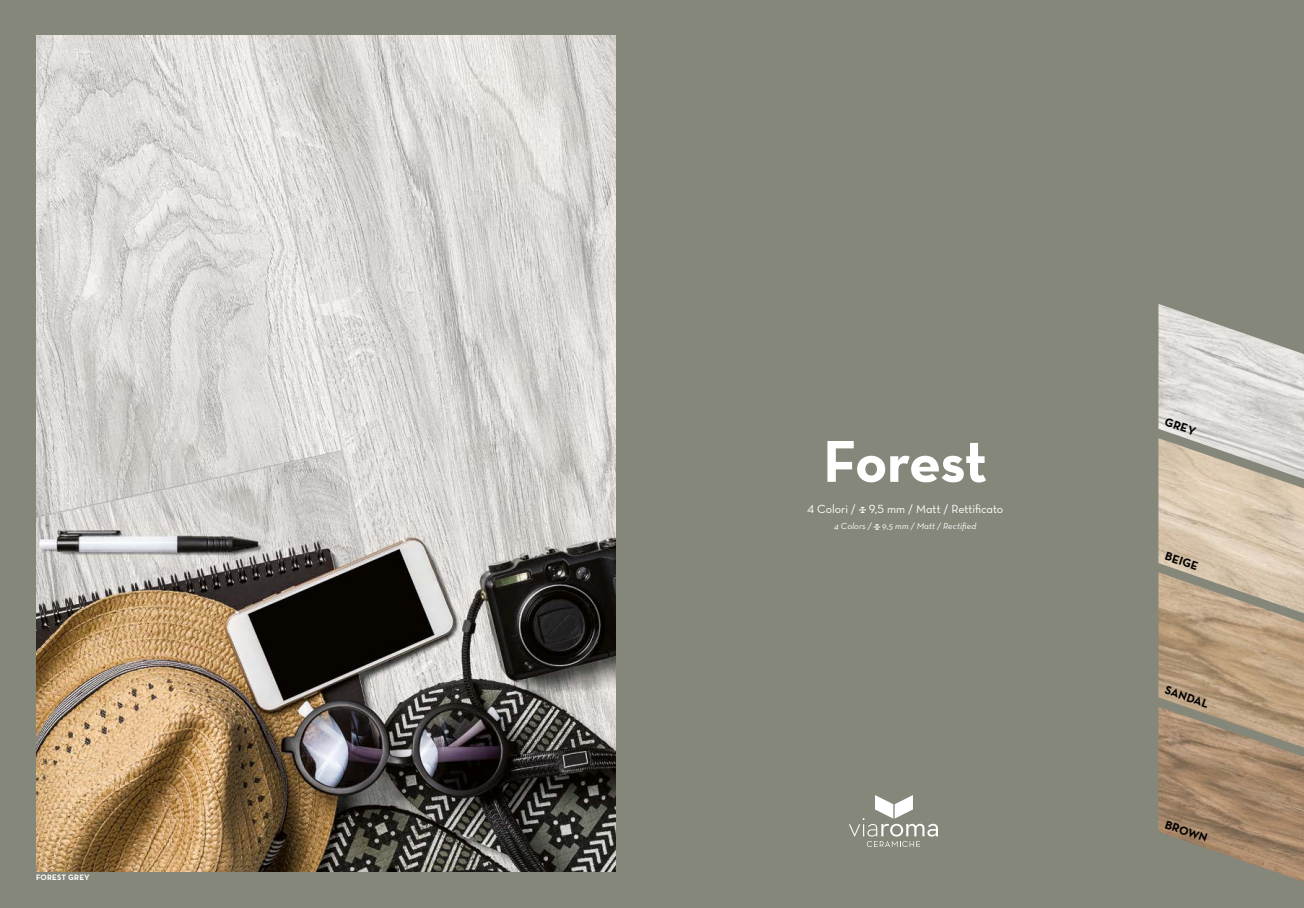
<style>
.page{position:relative;width:1304px;height:908px;background:#fff}
.page>*{position:absolute;margin:0;border:0;box-sizing:border-box;transform-origin:0 0}
.t1{font:700 60px "Neutra Text";letter-spacing:-.02em;color:#fff}
.t2{font:12px "Neutra Text Book Alt";letter-spacing:-.005em;color:#fff}
.t3{font:700 12px "Neutra Text";color:#000}
.t4{font:italic 9px "Neutra Text";letter-spacing:.01em;color:#fff}
.t5{font:700 8px "Neutra Text";letter-spacing:.03em;color:#fff}
</style>
<div class="page">
<div style="left:0;top:0;width:1304px;height:907px;background:#85877a"></div>
<svg style="left:849px;top:795px;width:89px;height:51px"></svg>
<img style="left:1158px;top:747px;width:146px;height:134px">
<img style="left:1158px;top:613px;width:146px;height:134px">
<img style="left:1158px;top:479px;width:146px;height:134px">
<img style="left:1158px;top:304px;width:146px;height:175px">
<svg style="left:859px;top:506px;width:7px;height:6px"></svg>
<svg style="left:874px;top:524px;width:6px;height:5px"></svg>
<img style="left:36px;top:35px;width:580px;height:836px">
<p class="t5" style="left:36px;top:871px;width:55px">FOREST GREY</p>
<h1 class="t1" style="left:823px;top:424px;width:166px">Forest</h1>
<p class="t2" style="left:807px;top:501px;width:198px">4 Colori / 9,5 mm / Matt / Rettificato</p>
<p class="t4" style="left:834px;top:520px;width:144px">4 Colors / 9,5 mm / Matt / Rectified</p>
<p class="t3" style="left:1168px;top:413px;width:33px;rotate:19deg">GREY</p>
<p class="t3" style="left:1168px;top:548px;width:36px;rotate:19deg">BEIGE</p>
<p class="t3" style="left:1168px;top:682px;width:47px;rotate:19deg">SANDAL</p>
<p class="t3" style="left:1168px;top:816px;width:46px;rotate:19deg">BROWN</p>
</div>
